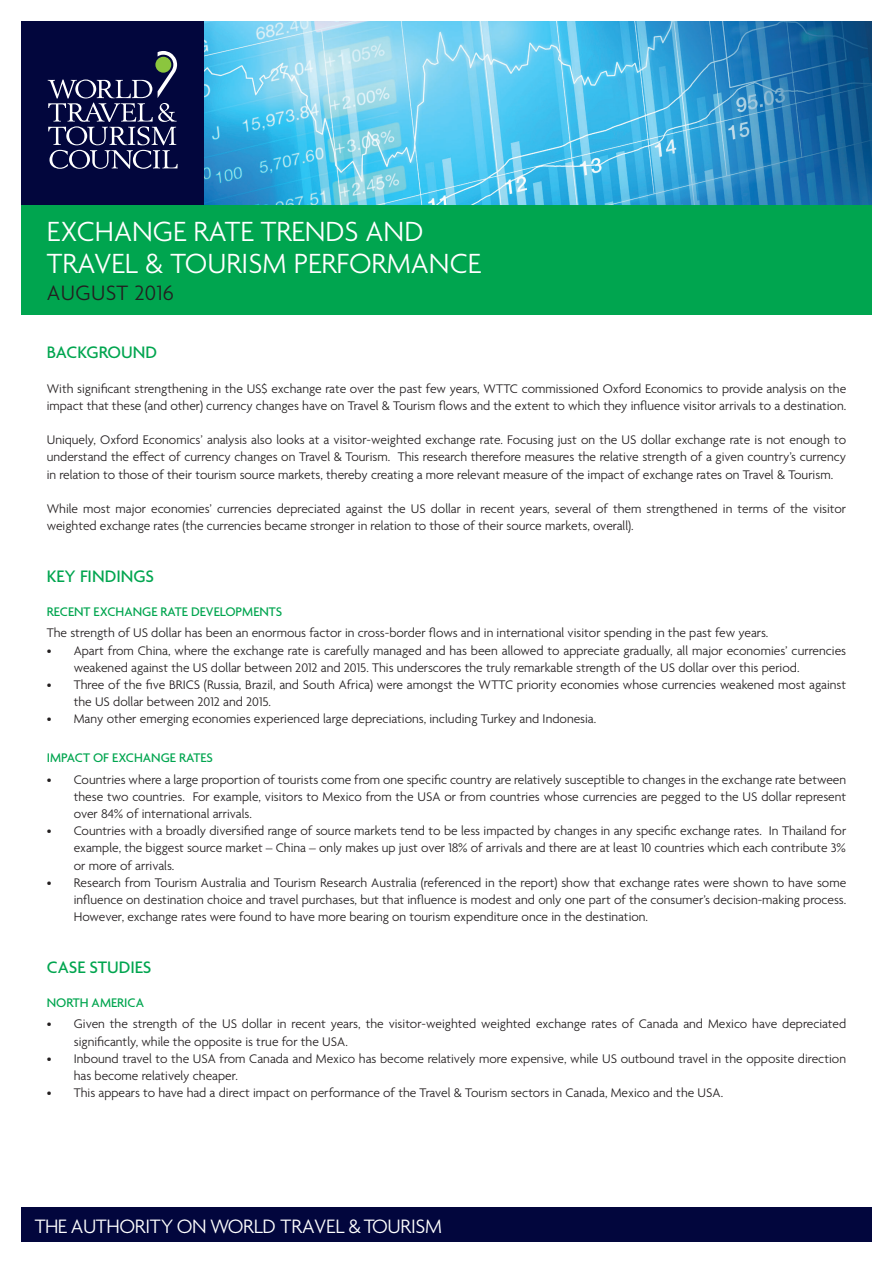
<style>
.page{position:relative;width:893px;height:1263px;background:#fff}
.page>*{position:absolute;margin:0;border:0;box-sizing:border-box;transform-origin:0 0}
.t1{font:300 30px/31.5px "Agenda";color:#fff}
.t2{font:300 22.5px "Agenda";letter-spacing:.02em;color:#231f20}
.t3{font:300 21px "Agenda";letter-spacing:-.02em;color:#fff}
.t4{font:500 18px "Agenda";color:#00a54f}
.t5{font:300 13.5px/17.2px "Agenda";color:#231f20}
.t6{font:500 13.5px "Agenda";color:#00a54f}
</style>
<div class="page">
<div style="left:21px;top:1208px;width:851px;height:34px;background:#02063d"></div>
<div style="left:21px;top:37px;width:851px;height:278px;background:#00a54f"></div>
<img style="left:204px;top:21px;width:668px;height:184px">
<div style="left:21px;top:21px;width:183px;height:184px;background:#02063d"></div>
<svg style="left:48px;top:51px;width:130px;height:118px"></svg>
<div style="left:155px;top:57px;width:16px;height:16px;background:#8bc63e;border-radius:50%"></div>
<h1 class="t1" style="left:47px;top:218px;width:436px">EXCHANGE RATE TRENDS AND<br>TRAVEL &amp; TOURISM PERFORMANCE</h1>
<h2 class="t2" style="left:47px;top:280px;width:129px">AUGUST 2016</h2>
<h3 class="t4" style="left:47px;top:343px;width:112px">BACKGROUND</h3>
<p class="t5" style="left:47px;top:380px;width:801px">With significant strengthening in the US$ exchange rate over the past few years, WTTC commissioned Oxford Economics to provide analysis on the impact that these (and other) currency changes have on Travel &amp; Tourism flows and the extent to which they influence visitor arrivals to a destination.</p>
<p class="t5" style="left:47px;top:432px;width:801px;text-align:justify">Uniquely, Oxford Economics’ analysis also looks at a visitor-weighted exchange rate. Focusing just on the US dollar exchange rate is not enough to understand the effect of currency changes on Travel &amp; Tourism. This research therefore measures the relative strength of a given country’s currency in relation to those of their tourism source markets, thereby creating a more relevant measure of the impact of exchange rates on Travel &amp; Tourism.</p>
<p class="t5" style="left:47px;top:501px;width:801px">While most major economies’ currencies depreciated against the US dollar in recent years, several of them strengthened in terms of the visitor weighted exchange rates (the currencies became stronger in relation to those of their source markets, overall).</p>
<h3 class="t4" style="left:47px;top:566px;width:109px">KEY FINDINGS</h3>
<p class="t6" style="left:47px;top:604px;width:237px">RECENT EXCHANGE RATE DEVELOPMENTS</p>
<p class="t5" style="left:47px;top:625px;width:723px">The strength of US dollar has been an enormous factor in cross-border flows and in international visitor spending in the past few years.</p>
<p class="t5" style="left:74px;top:642px;width:774px;text-indent:-27px">• Apart from China, where the exchange rate is carefully managed and has been allowed to appreciate gradually, all major economies’ currencies weakened against the US dollar between 2012 and 2015. This underscores the truly remarkable strength of the US dollar over this period.</p>
<p class="t5" style="left:74px;top:677px;width:774px;text-indent:-27px">• Three of the five BRICS (Russia, Brazil, and South Africa) were amongst the WTTC priority economies whose currencies weakened most against the US dollar between 2012 and 2015.</p>
<p class="t5" style="left:47px;top:711px;width:551px">• Many other emerging economies experienced large depreciations, including Turkey and Indonesia.</p>
<p class="t6" style="left:47px;top:750px;width:168px">IMPACT OF EXCHANGE RATES</p>
<p class="t5" style="left:74px;top:771px;width:774px;text-align:justify;text-indent:-27px">• Countries where a large proportion of tourists come from one specific country are relatively susceptible to changes in the exchange rate between these two countries. For example, visitors to Mexico from the USA or from countries whose currencies are pegged to the US dollar represent over 84% of international arrivals.</p>
<p class="t5" style="left:74px;top:823px;width:774px;text-align:justify;text-indent:-27px">• Countries with a broadly diversified range of source markets tend to be less impacted by changes in any specific exchange rates. In Thailand for example, the biggest source market – China – only makes up just over 18% of arrivals and there are at least 10 countries which each contribute 3% or more of arrivals.</p>
<p class="t5" style="left:74px;top:875px;width:774px;text-align:justify;text-indent:-27px">• Research from Tourism Australia and Tourism Research Australia (referenced in the report) show that exchange rates were shown to have some influence on destination choice and travel purchases, but that influence is modest and only one part of the consumer’s decision-making process.<br>However, exchange rates were found to have more bearing on tourism expenditure once in the destination.</p>
<h3 class="t4" style="left:47px;top:957px;width:106px">CASE STUDIES</h3>
<p class="t6" style="left:47px;top:995px;width:99px">NORTH AMERICA</p>
<p class="t5" style="left:74px;top:1016px;width:774px;text-indent:-27px">• Given the strength of the US dollar in recent years, the visitor-weighted weighted exchange rates of Canada and Mexico have depreciated significantly, while the opposite is true for the USA.</p>
<p class="t5" style="left:74px;top:1051px;width:774px;text-indent:-27px">• Inbound travel to the USA from Canada and Mexico has become relatively more expensive, while US outbound travel in the opposite direction has become relatively cheaper.</p>
<p class="t5" style="left:47px;top:1085px;width:678px">• This appears to have had a direct impact on performance of the Travel &amp; Tourism sectors in Canada, Mexico and the USA.</p>
<h3 class="t3" style="left:35px;top:1215px;width:409px">THE AUTHORITY ON WORLD TRAVEL &amp; TOURISM</h3>
</div>
